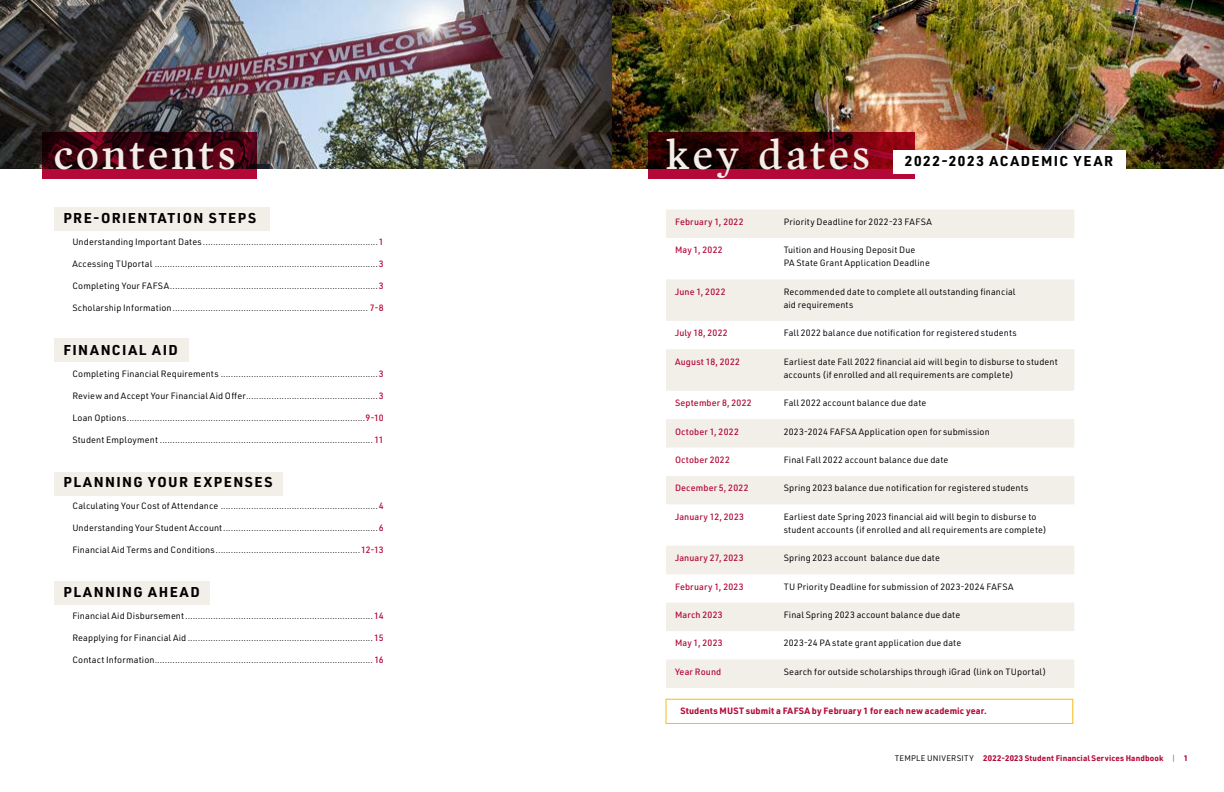
<style>
.page{position:relative;width:1224px;height:792px;background:#fff}
.page>*{position:absolute;margin:0;border:0;box-sizing:border-box;transform-origin:0 0}
.t1{font:42px "Harfang";letter-spacing:.075em;color:#f2eee8}
.t2{font:700 14px "URWDIN";letter-spacing:.11em;color:#000}
.t3{font:9px/13px "URWDIN";letter-spacing:.015em;color:#000}
.t4{font:500 9px "URWDIN";letter-spacing:.02em;color:#b30838}
.t5{font:700 9px "URWDIN";letter-spacing:.01em;color:#b30838}
.t6{font:700 8px "URWDIN";letter-spacing:.02em;color:#b30838}
.s1{font-weight:500;color:#b30838}
.s2{font-weight:400;color:#000}
.s3{font-weight:300}
</style>
<div class="page">
<img style="left:0;top:0;width:1224px;height:168px">
<svg style="left:42px;top:132px;width:215px;height:47px;background:#520317"></svg>
<svg style="left:648px;top:132px;width:266px;height:47px;background:#5d0312"></svg>
<div style="left:54px;top:207px;width:216px;height:23px;background:#f2eee8"></div>
<div style="left:893px;top:150px;width:232px;height:23px;background:#fff"></div>
<div style="left:54px;top:339px;width:135px;height:23px;background:#f2eee8"></div>
<div style="left:54px;top:472px;width:228px;height:23px;background:#f2eee8"></div>
<div style="left:54px;top:581px;width:156px;height:23px;background:#f2eee8"></div>
<svg style="left:666px;top:210px;width:408px;height:478px;fill:#f2eee8"></svg>
<div style="left:666px;top:699px;width:407px;height:25px;border:1px solid #fdb913"></div>
<h1 class="t1" style="left:54px;top:129px;width:184px">contents</h1>
<h1 class="t1" style="left:666px;top:129px;width:206px">key dates</h1>
<h2 class="t2" style="left:905px;top:152px;width:210px">2022-2023 ACADEMIC YEAR</h2>
<h2 class="t2" style="left:63px;top:209px;width:194px">PRE-ORIENTATION STEPS</h2>
<p class="t3" style="left:72px;top:235px;width:313px">Understanding Important Dates .....................................................................<span class="s1">1</span></p>
<p class="t3" style="left:72px;top:257px;width:313px">Accessing TUportal ........................................................................................<span class="s1">3</span></p>
<p class="t3" style="left:72px;top:279px;width:313px">Completing Your FAFSA..................................................................................<span class="s1">3</span></p>
<p class="t3" style="left:72px;top:301px;width:313px">Scholarship Information............................................................................. <span class="s1">7-8</span></p>
<h2 class="t2" style="left:63px;top:341px;width:116px">FINANCIAL AID</h2>
<p class="t3" style="left:72px;top:367px;width:313px">Completing Financial Requirements ..............................................................<span class="s1">3</span></p>
<p class="t3" style="left:72px;top:389px;width:175px">Review and Accept Your Financial Aid Offer</p>
<p class="t4" style="left:379px;top:390px;width:6px">3</p>
<p class="t3" style="left:72px;top:411px;width:313px">Loan Options..............................................................................................<span class="s1">9-10</span></p>
<p class="t3" style="left:72px;top:433px;width:313px">Student Employment .................................................................................... <span class="s1">11</span></p>
<h2 class="t2" style="left:63px;top:473px;width:211px">PLANNING YOUR EXPENSES</h2>
<p class="t3" style="left:72px;top:499px;width:313px">Calculating Your Cost of Attendance ..............................................................<span class="s1">4</span></p>
<p class="t3" style="left:72px;top:521px;width:313px">Understanding Your Student Account.............................................................<span class="s1">6</span></p>
<p class="t3" style="left:72px;top:543px;width:313px">Financial Aid Terms and Conditions.........................................................<span class="s1">12-13</span></p>
<h2 class="t2" style="left:63px;top:583px;width:138px">PLANNING AHEAD</h2>
<p class="t3" style="left:72px;top:609px;width:313px">Financial Aid Disbursement.......................................................................... <span class="s1">14</span></p>
<p class="t3" style="left:72px;top:631px;width:313px">Reapplying for Financial Aid ......................................................................... <span class="s1">15</span></p>
<p class="t3" style="left:72px;top:653px;width:313px">Contact Information...................................................................................... <span class="s1">16</span></p>
<p class="t4" style="left:675px;top:216px;width:70px">February 1, 2022</p>
<p class="t3" style="left:784px;top:215px;width:150px">Priority Deadline for 2022-23 FAFSA</p>
<p class="t4" style="left:675px;top:244px;width:49px">May 1, 2022</p>
<p class="t3" style="left:784px;top:243px;width:148px">Tuition and Housing Deposit Due<br>PA State Grant Application Deadline</p>
<p class="t4" style="left:675px;top:286px;width:52px">June 1, 2022</p>
<p class="t3" style="left:784px;top:285px;width:233px">Recommended date to complete all outstanding financial aid requirements</p>
<p class="t4" style="left:675px;top:327px;width:54px">July 18, 2022</p>
<p class="t3" style="left:784px;top:326px;width:235px">Fall 2022 balance due notification for registered students</p>
<p class="t4" style="left:675px;top:355px;width:67px">August 18, 2022</p>
<p class="t3" style="left:784px;top:355px;width:276px">Earliest date Fall 2022 financial aid will begin to disburse to student accounts (if enrolled and all requirements are complete)</p>
<p class="t4" style="left:675px;top:397px;width:78px">September 8, 2022</p>
<p class="t3" style="left:784px;top:396px;width:144px">Fall 2022 account balance due date</p>
<p class="t4" style="left:675px;top:425px;width:65px">October 1, 2022</p>
<p class="t3" style="left:784px;top:425px;width:208px">2023-2024 FAFSA Application open for submission</p>
<p class="t4" style="left:675px;top:454px;width:56px">October 2022</p>
<p class="t3" style="left:784px;top:453px;width:166px">Final Fall 2022 account balance due date</p>
<p class="t4" style="left:675px;top:482px;width:75px">December 5, 2022</p>
<p class="t3" style="left:784px;top:481px;width:246px">Spring 2023 balance due notification for registered students</p>
<p class="t4" style="left:675px;top:511px;width:71px">January 12, 2023</p>
<p class="t3" style="left:784px;top:510px;width:265px">Earliest date Spring 2023 financial aid will begin to disburse to student accounts (if enrolled and all requirements are complete)</p>
<p class="t4" style="left:675px;top:552px;width:70px">January 27, 2023</p>
<p class="t3" style="left:784px;top:551px;width:158px">Spring 2023 account balance due date</p>
<p class="t4" style="left:675px;top:580px;width:70px">February 1, 2023</p>
<p class="t3" style="left:784px;top:580px;width:231px">TU Priority Deadline for submission of 2023-2024 FAFSA</p>
<p class="t4" style="left:675px;top:609px;width:49px">March 2023</p>
<p class="t3" style="left:784px;top:608px;width:178px">Final Spring 2023 account balance due date</p>
<p class="t4" style="left:675px;top:637px;width:49px">May 1, 2023</p>
<p class="t3" style="left:784px;top:636px;width:179px">2023-24 PA state grant application due date</p>
<p class="t4" style="left:675px;top:666px;width:48px">Year Round</p>
<p class="t3" style="left:784px;top:665px;width:264px">Search for outside scholarships through iGrad (link on TUportal)</p>
<p class="t5" style="left:680px;top:705px;width:308px">Students MUST submit a FAFSA by February 1 for each new academic year.</p>
<p class="t6" style="left:895px;top:752px;width:295px"><span class="s2">TEMPLE UNIVERSITY</span> 2022-2023 Student Financial Services Handbook <span class="s3">|</span> 1</p>
</div>
